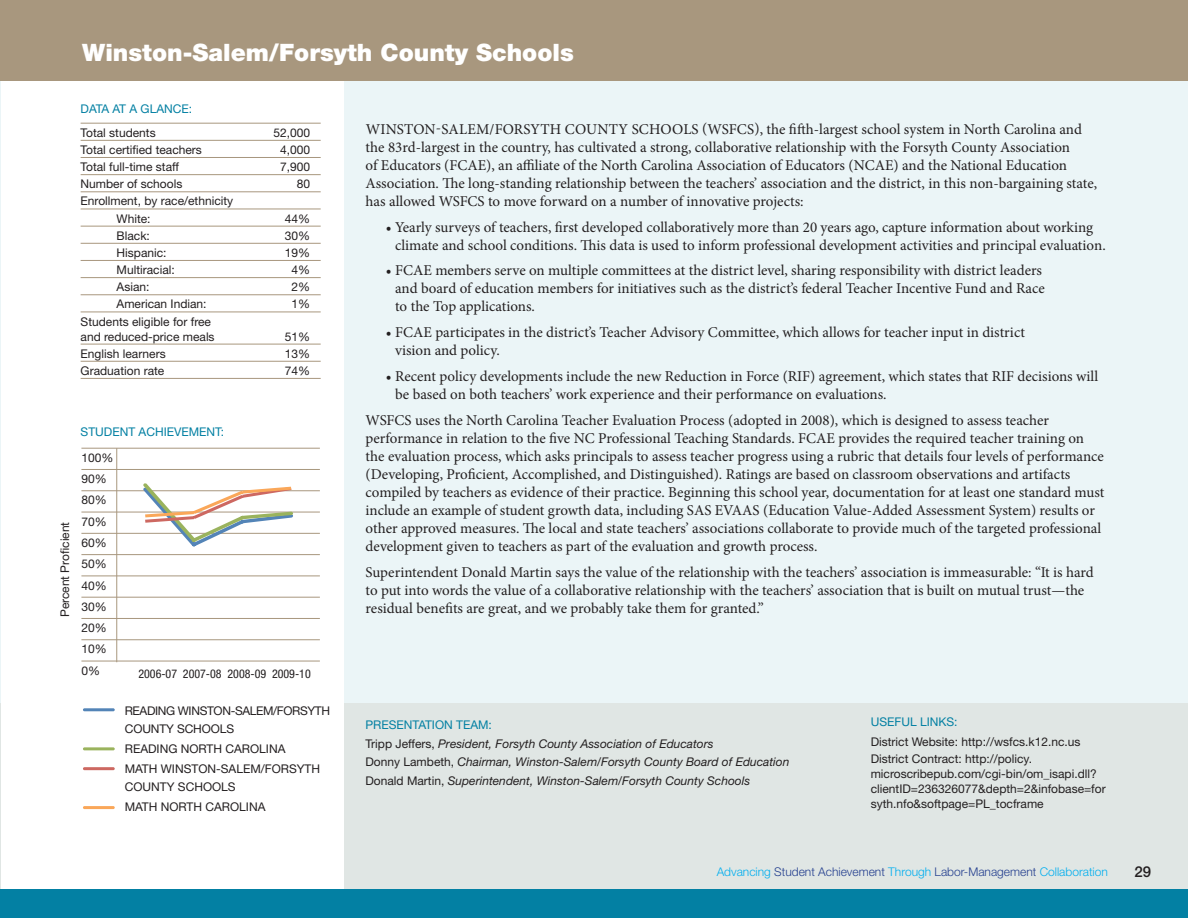
<style>
.page{position:relative;width:1188px;height:918px;background:#fff}
.page>*{position:absolute;margin:0;border:0;box-sizing:border-box;transform-origin:0 0}
.t1{font:900 24px "Helvetica Neue";color:#fff}
.t2{font:15px/18px "Minion Pro";color:#231f20}
.t3{font:500 15px "Helvetica Neue";color:#231f20}
.t4{font:12px/21.3px "Helvetica Neue";color:#231f20}
.t5{font:italic 12px/18.6px "Helvetica Neue";color:#231f20}
.t6{font:300 12px "Helvetica Neue";color:#25408f}
.t7{font:12px "Helvetica Neue";color:#0380a3}
.t8{font:condensed 12px "Helvetica Neue";color:#231f20}
.t9{font:12px "Helvetica Neue";letter-spacing:-.03em;color:#231f20}
.s1{font-style:normal;color:#0380a3}
.s2{font-style:normal}
.s3{color:#00aeef}
</style>
<div class="page">
<div style="left:344px;top:0;width:844px;height:918px;background:#ebf5f7"></div>
<div style="left:344px;top:704px;width:844px;height:214px;background:#e0e6e4"></div>
<hr style="left:0;top:0;width:1px;height:918px;background:#0380a3">
<hr style="left:0;top:704px;width:1px;height:214px;background:#a8977e">
<div style="left:0;top:889px;width:1188px;height:29px;background:#0380a3"></div>
<div style="left:0;top:0;width:1188px;height:81px;background:#a8977e"></div>
<hr style="left:81px;top:123px;width:240px;height:1px;background:#a8977e">
<hr style="left:81px;top:140px;width:240px;height:1px;background:#a8977e">
<hr style="left:81px;top:157px;width:240px;height:1px;background:#a8977e">
<hr style="left:81px;top:174px;width:240px;height:1px;background:#a8977e">
<hr style="left:81px;top:192px;width:240px;height:1px;background:#a8977e">
<hr style="left:81px;top:209px;width:240px;height:1px;background:#a8977e">
<hr style="left:81px;top:226px;width:240px;height:1px;background:#a8977e">
<hr style="left:81px;top:243px;width:240px;height:1px;background:#a8977e">
<hr style="left:81px;top:260px;width:240px;height:1px;background:#a8977e">
<hr style="left:81px;top:277px;width:240px;height:1px;background:#a8977e">
<hr style="left:81px;top:295px;width:240px;height:1px;background:#a8977e">
<hr style="left:81px;top:312px;width:240px;height:1px;background:#a8977e">
<hr style="left:81px;top:344px;width:240px;height:1px;background:#a8977e">
<hr style="left:81px;top:361px;width:240px;height:1px;background:#a8977e">
<hr style="left:81px;top:378px;width:240px;height:1px;background:#a8977e">
<hr style="left:81px;top:448px;width:239px;height:1px;background:#a8977e">
<hr style="left:81px;top:469px;width:239px;height:1px;background:#a8977e">
<hr style="left:81px;top:491px;width:239px;height:1px;background:#a8977e">
<hr style="left:81px;top:512px;width:239px;height:1px;background:#a8977e">
<hr style="left:81px;top:533px;width:239px;height:1px;background:#a8977e">
<hr style="left:81px;top:554px;width:239px;height:1px;background:#a8977e">
<hr style="left:81px;top:576px;width:239px;height:1px;background:#a8977e">
<hr style="left:81px;top:597px;width:239px;height:1px;background:#a8977e">
<hr style="left:81px;top:618px;width:239px;height:1px;background:#a8977e">
<hr style="left:81px;top:640px;width:239px;height:1px;background:#a8977e">
<hr style="left:81px;top:661px;width:239px;height:1px;background:#a8977e">
<hr style="left:117px;top:448px;width:1px;height:214px;background:#a8977e">
<hr style="left:83px;top:708px;width:32px;height:3px;background:#5384b7;border-radius:2px">
<hr style="left:83px;top:747px;width:32px;height:3px;background:#9ab35d;border-radius:2px">
<hr style="left:83px;top:767px;width:32px;height:3px;background:#cd6861;border-radius:2px">
<hr style="left:83px;top:806px;width:32px;height:3px;background:#faa759;border-radius:2px">
<svg style="left:143px;top:483px;width:150px;height:64px"></svg>
<p class="t4" style="left:54px;top:617px;width:97px;rotate:-90deg">Percent Proficient</p>
<h1 class="t1" style="left:82px;top:38px;width:493px">Winston-Salem/Forsyth County Schools</h1>
<p class="t7" style="left:81px;top:101px;width:113px">DATA AT A GLANCE:</p>
<p class="t4" style="left:81px;top:122px;width:77px">Total students</p>
<p class="t4" style="left:273px;top:122px;width:38px">52,000</p>
<p class="t4" style="left:81px;top:139px;width:123px">Total certified teachers</p>
<p class="t4" style="left:280px;top:139px;width:32px">4,000</p>
<p class="t4" style="left:81px;top:156px;width:100px">Total full-time staff</p>
<p class="t4" style="left:280px;top:156px;width:32px">7,900</p>
<p class="t4" style="left:81px;top:173px;width:103px">Number of schools</p>
<p class="t4" style="left:297px;top:173px;width:15px">80</p>
<p class="t4" style="left:117px;top:192px;width:118px;line-height:17.1px;text-indent:-36px">Enrollment, by race/ethnicity<br>White:</p>
<p class="t2" style="left:366px;top:120px;width:733px;text-indent:337px">(WSFCS), the fifth-largest school system in North Carolina and the 83rd-largest in the country, has cultivated a strong, collaborative relationship with the Forsyth County Association<br>of Educators (FCAE), an affiliate of the North Carolina Association of Educators (NCAE) and the National Education Association. The long-standing relationship between the teachers’ association and the district, in this non-bargaining state, has allowed WSFCS to move forward on a number of innovative projects:</p>
<p class="t2" style="left:395px;top:218px;width:712px;text-indent:-9px">• Yearly surveys of teachers, first developed collaboratively more than 20 years ago, capture information about working climate and school conditions. This data is used to inform professional development activities and principal evaluation.</p>
<p class="t2" style="left:395px;top:262px;width:651px;text-indent:-9px">• FCAE members serve on multiple committees at the district level, sharing responsibility with district leaders and board of education members for initiatives such as the district’s federal Teacher Incentive Fund and Race to the Top applications.</p>
<p class="t2" style="left:395px;top:324px;width:631px;text-indent:-9px">• FCAE participates in the district’s Teacher Advisory Committee, which allows for teacher input in district vision and policy.</p>
<p class="t2" style="left:395px;top:367px;width:705px;text-indent:-9px">• Recent policy developments include the new Reduction in Force (RIF) agreement, which states that RIF decisions will be based on both teachers’ work experience and their performance on evaluations.</p>
<p class="t2" style="left:366px;top:411px;width:740px">WSFCS uses the North Carolina Teacher Evaluation Process (adopted in 2008), which is designed to assess teacher performance in relation to the five NC Professional Teaching Standards. FCAE provides the required teacher training on the evaluation process, which asks principals to assess teacher progress using a rubric that details four levels of performance (Developing, Proficient, Accomplished, and Distinguished). Ratings are based on classroom observations and artifacts compiled by teachers as evidence of their practice. Beginning this school year, documentation for at least one standard must include an example of student growth data, including SAS EVAAS (Education Value-Added Assessment System) results or other approved measures. The local and state teachers’ associations collaborate to provide much of the targeted professional development given to teachers as part of the evaluation and growth process.</p>
<p class="t2" style="left:366px;top:563px;width:730px">Superintendent Donald Martin says the value of the relationship with the teachers’ association is immeasurable: “It is hard to put into words the value of a collaborative relationship with the teachers’ association that is built on mutual trust—the residual benefits are great, and we probably take them for granted.”</p>
<p class="t2" style="left:366px;top:120px;width:25px">Winston</p>
<p class="t2" style="left:436px;top:120px;width:24px">-Salem</p>
<p class="t2" style="left:490px;top:120px;width:24px">/Forsyth</p>
<p class="t2" style="left:565px;top:120px;width:22px">County</p>
<p class="t2" style="left:632px;top:120px;width:19px">Schools</p>
<p class="t4" style="left:285px;top:208px;width:27px">44%</p>
<p class="t4" style="left:117px;top:225px;width:35px">Black:</p>
<p class="t4" style="left:285px;top:225px;width:27px">30%</p>
<p class="t4" style="left:117px;top:242px;width:52px">Hispanic:</p>
<p class="t4" style="left:285px;top:242px;width:27px">19%</p>
<p class="t4" style="left:117px;top:259px;width:60px">Multiracial:</p>
<p class="t4" style="left:291px;top:259px;width:20px">4%</p>
<p class="t4" style="left:117px;top:276px;width:34px">Asian:</p>
<p class="t4" style="left:291px;top:276px;width:20px">2%</p>
<p class="t4" style="left:117px;top:293px;width:92px">American Indian:</p>
<p class="t4" style="left:291px;top:293px;width:20px">1%</p>
<p class="t4" style="left:81px;top:314px;width:136px;line-height:15px">Students eligible for free and reduced-price meals</p>
<p class="t4" style="left:285px;top:326px;width:27px">51%</p>
<p class="t4" style="left:81px;top:343px;width:87px">English learners</p>
<p class="t4" style="left:285px;top:343px;width:27px">13%</p>
<p class="t4" style="left:81px;top:360px;width:85px">Graduation rate</p>
<p class="t4" style="left:285px;top:360px;width:27px">74%</p>
<p class="t7" style="left:81px;top:425px;width:145px">STUDENT ACHIEVEMENT:</p>
<p class="t4" style="left:81px;top:447px;width:34px">100%<br>90%<br>80%<br>70%<br>60%<br>50%<br>40%<br>30%<br>20%<br>10%<br>0%</p>
<p class="t8" style="left:138px;top:666px;width:174px">2006-07 2007-08 2008-09 2009-10</p>
<p class="t9" style="left:125px;top:704px;width:72px">READING Winston</p>
<p class="t4" style="left:231px;top:700px;width:21px">-Salem</p>
<p class="t4" style="left:273px;top:700px;width:19px">/Forsyth</p>
<p class="t4" style="left:125px;top:718px;width:18px">County</p>
<p class="t4" style="left:125px;top:718px;width:70px;line-height:20.1px;text-indent:52px">Schools<br>READING north</p>
<p class="t4" style="left:225px;top:738px;width:9px">carolina</p>
<p class="t4" style="left:125px;top:758px;width:56px">MATH Winston</p>
<p class="t4" style="left:216px;top:758px;width:22px">-Salem</p>
<p class="t4" style="left:261px;top:758px;width:20px">/Forsyth</p>
<p class="t4" style="left:125px;top:776px;width:18px">County</p>
<p class="t4" style="left:178px;top:776px;width:17px">Schools</p>
<p class="t4" style="left:125px;top:796px;width:45px">MATH north</p>
<p class="t4" style="left:205px;top:796px;width:9px">carolina</p>
<p class="t5" style="left:366px;top:715px;width:425px"><span class="s1">PRESENTATION TEAM:<br></span><span class="s2">Tripp Jeffers,</span> President, Forsyth County Association of Educators<br><span class="s2">Donny Lambeth,</span> Chairman, Winston-Salem/Forsyth County Board of Education <span class="s2">Donald Martin,</span> Superintendent, Winston-Salem/Forsyth County Schools</p>
<p class="t7" style="left:871px;top:715px;width:88px">USEFUL LINKS:</p>
<p class="t4" style="left:871px;top:733px;width:211px;line-height:17.1px">District Website: http://wsfcs.k12.nc.us<br>District Contract: http://policy.</p>
<p class="t4" style="left:871px;top:766px;width:237px;line-height:15px">microscribepub.com/cgi-bin/om_isapi.dll? clientID=236326077&amp;depth=2&amp;infobase=for syth.nfo&amp;softpage=PL_tocframe</p>
<p class="t6" style="left:717px;top:865px;width:393px"><span class="s3">Advancing</span> Student Achievement <span class="s3">Through</span> Labor-Management <span class="s3">Collaboration</span></p>
<p class="t3" style="left:1135px;top:863px;width:18px">29</p>
</div>
